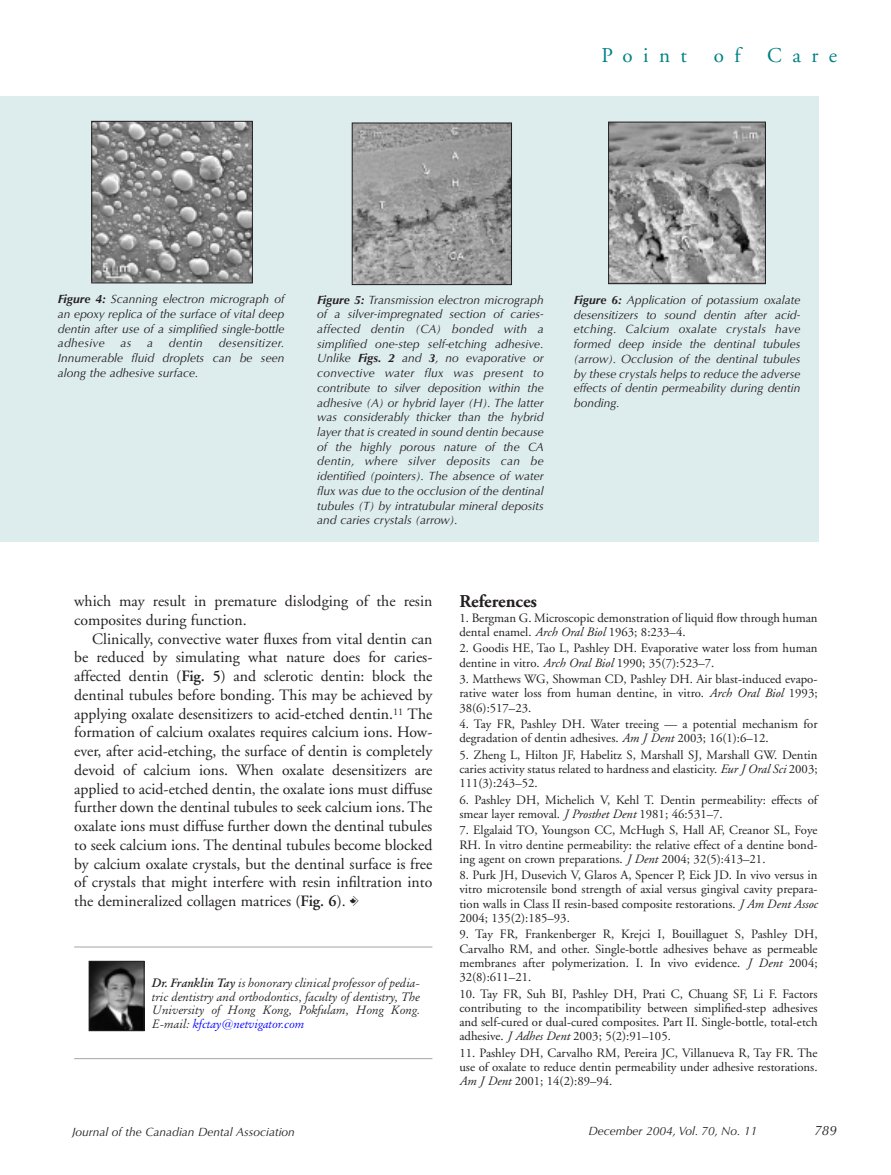
<style>
.page{position:relative;width:891px;height:1175px;background:#fff}
.page>*{position:absolute;margin:0;border:0;box-sizing:border-box;transform-origin:0 0}
.t1{font:21px "Adobe Garamond";letter-spacing:.5em;color:#008185}
.t2{font:700 18px "Adobe Garamond";color:#231f20}
.t3{font:15.75px/18.8px "Adobe Garamond";color:#231f20}
.t4{font:italic 13.5px "Optima";color:#231f20}
.t5{font:12.75px/14.2px "Adobe Garamond";color:#231f20;text-align:justify}
.t6{font:italic 12px/14.7px "Optima";color:#231f20;text-align:justify}
.t7{font:italic 12px/13.5px "Original Garamond BT";color:#231f20;text-align:justify}
.s1{font-weight:700}
.s2{font-weight:600}
.s3{font-family:"CDA";font-size:14.25px}
.s4{color:#00f}
.s5{font-style:italic}
</style>
<div class="page">
<div style="left:0;top:96px;width:818px;height:445px;background:#ddeced"></div>
<hr style="left:74px;top:946px;width:358px;height:1px;background:#a4a5a9">
<hr style="left:74px;top:1058px;width:358px;height:1px;background:#a4a5a9">
<img style="left:94px;top:123px;width:157px;height:158px">
<div style="left:92px;top:121px;width:161px;height:162px;border:1px solid #231f20"></div>
<img style="left:354px;top:125px;width:156px;height:158px">
<div style="left:352px;top:123px;width:160px;height:162px;border:1px solid #231f20"></div>
<img style="left:610px;top:124px;width:154px;height:158px">
<div style="left:608px;top:122px;width:158px;height:162px;border:1px solid #231f20"></div>
<img style="left:91px;top:963px;width:51px;height:65px">
<div style="left:89px;top:961px;width:55px;height:69px;border:1px solid #231f20"></div>
<h1 class="t1" style="left:602px;top:47px;width:87px">Point</h1>
<h1 class="t1" style="left:714px;top:47px;width:28px">o f</h1>
<h1 class="t1" style="left:767px;top:47px;width:71px">Care</h1>
<p class="t6" style="left:58px;top:293px;width:228px"><span class="s1">Figure 4:</span> Scanning electron micrograph of an epoxy replica of the surface of vital deep dentin after use of a simplified single-bottle adhesive</p>
<p class="t6" style="left:58px;top:337px;width:228px;text-indent:161px">desensitizer.<br>Innumerable fluid droplets can be seen along the adhesive surface.</p>
<p class="t6" style="left:120px;top:337px;width:12px">as</p>
<p class="t6" style="left:147px;top:337px;width:7px">a</p>
<p class="t6" style="left:169px;top:337px;width:36px">dentin</p>
<p class="t6" style="left:317px;top:293px;width:228px"><span class="s1">Figure 5:</span> Transmission electron micrograph of a silver-impregnated section of caries&shy;affected dentin (CA) bonded with a simplified one-step self-etching adhesive.<br>Unlike <span class="s1">Figs. 2</span> and <span class="s1">3</span>, no evaporative or convective water flux was present to contribute to silver deposition within the adhesive (A) or hybrid layer (H). The latter was considerably thicker than the hybrid layer that is created in sound dentin because of the highly porous nature of the CA dentin, where silver deposits can be identified (pointers). The absence of water flux was due to the occlusion of the dentinal tubules (T) by intratubular mineral deposits and caries crystals (arrow).</p>
<p class="t6" style="left:574px;top:294px;width:228px"><span class="s1">Figure 6:</span> Application of potassium oxalate desensitizers to sound dentin after acid&shy;etching. Calcium oxalate crystals have formed deep inside the dentinal tubules (arrow). Occlusion of the dentinal tubules by these crystals helps to reduce the adverse effects of dentin permeability during dentin bonding.</p>
<p class="t3" style="left:74px;top:593px;width:360px">which may result in premature dislodging of the resin composites during function.</p>
<p class="t3" style="left:74px;top:630px;width:360px;text-align:justify;text-indent:18px">Clinically, convective water fluxes from vital dentin can be reduced by simulating what nature does for caries&shy;affected dentin (<span class="s2">Fig. 5</span>) and sclerotic dentin: block the dentinal tubules before bonding. This may be achieved by applying oxalate desensitizers to acid-etched dentin.<sup>11</sup> The formation of calcium oxalates requires calcium ions. How&shy;ever, after acid-etching, the surface of dentin is completely devoid of calcium ions. When oxalate desensitizers are applied to acid-etched dentin, the oxalate ions must diffuse further down the dentinal tubules to seek calcium ions. The oxalate ions must diffuse further down the dentinal tubules to seek calcium ions. The dentinal tubules become blocked by calcium oxalate crystals, but the dentinal surface is free of crystals that might interfere with resin infiltration into the demineralized collagen matrices (<span class="s2">Fig. 6</span>). <span class="s3">C</span></p>
<p class="t7" style="left:152px;top:978px;width:270px"><span class="s1">Dr. Franklin Tay</span> is honorary clinical professor of pedia&shy;tric dentistry and orthodontics, faculty of dentistry, The University of Hong Kong, Pokfulam, Hong Kong.<br>E-mail: <span class="s4">kfctay@netvigator.com</span></p>
<h2 class="t2" style="left:459px;top:594px;width:79px">References</h2>
<p class="t5" style="left:459px;top:611px;width:360px">1. Bergman G. Microscopic demonstration of liquid flow through human dental enamel. <span class="s5">Arch Oral Biol</span> 1963; 8:233–4.</p>
<p class="t5" style="left:459px;top:642px;width:360px">2. Goodis HE, Tao L, Pashley DH. Evaporative water loss from human dentine in vitro. <span class="s5">Arch Oral Biol</span> 1990; 35(7):523–7.</p>
<p class="t5" style="left:459px;top:673px;width:360px">3. Matthews WG, Showman CD, Pashley DH. Air blast-induced evapo&shy;rative water loss from human dentine, in vitro. <span class="s5">Arch Oral Biol</span> 1993; 38(6):517–23.</p>
<p class="t5" style="left:459px;top:718px;width:360px">4. Tay FR, Pashley DH. Water treeing — a potential mechanism for degradation of dentin adhesives. <span class="s5">Am J Dent</span> 2003; 16(1):6–12.</p>
<p class="t5" style="left:459px;top:748px;width:360px">5. Zheng L, Hilton JF, Habelitz S, Marshall SJ, Marshall GW. Dentin caries activity status related to hardness and elasticity. <span class="s5">Eur J Oral Sci</span> 2003; 111(3):243–52.</p>
<p class="t5" style="left:459px;top:793px;width:360px">6. Pashley DH, Michelich V, Kehl T. Dentin permeability: effects of smear layer removal. <span class="s5">J Prosthet Dent</span> 1981; 46:531–7.</p>
<p class="t5" style="left:459px;top:824px;width:360px">7. Elgalaid TO, Youngson CC, McHugh S, Hall AF, Creanor SL, Foye RH. In vitro dentine permeability: the relative effect of a dentine bond&shy;ing agent on crown preparations. <span class="s5">J Dent</span> 2004; 32(5):413–21.</p>
<p class="t5" style="left:459px;top:869px;width:360px">8. Purk JH, Dusevich V, Glaros A, Spencer P, Eick JD. In vivo versus in vitro microtensile bond strength of axial versus gingival cavity prepara&shy;tion walls in Class II resin-based composite restorations. <span class="s5">J Am Dent Assoc </span>2004; 135(2):185–93.</p>
<p class="t5" style="left:459px;top:928px;width:360px">9. Tay FR, Frankenberger R, Krejci I, Bouillaguet S, Pashley DH, Carvalho RM, and other. Single-bottle adhesives behave as permeable membranes after polymerization. I. In vivo evidence. <span class="s5">J Dent</span> 2004; 32(8):611–21.</p>
<p class="t5" style="left:459px;top:987px;width:360px">10. Tay FR, Suh BI, Pashley DH, Prati C, Chuang SF, Li F. Factors contributing to the incompatibility between simplified-step adhesives and self-cured or dual-cured composites. Part II. Single-bottle, total-etch adhesive. <span class="s5">J Adhes Dent</span> 2003; 5(2):91–105.</p>
<p class="t5" style="left:459px;top:1046px;width:360px">11. Pashley DH, Carvalho RM, Pereira JC, Villanueva R, Tay FR. The use of oxalate to reduce dentin permeability under adhesive restorations.<br><span class="s5">Am J Dent</span> 2001; 14(2):89–94.</p>
<p class="t6" style="left:72px;top:1125px;width:224px">Journal of the Canadian Dental Association</p>
<p class="t6" style="left:588px;top:1125px;width:170px">December 2004, Vol. 70, No. 11</p>
<p class="t4" style="left:814px;top:1125px;width:24px">789</p>
</div>
